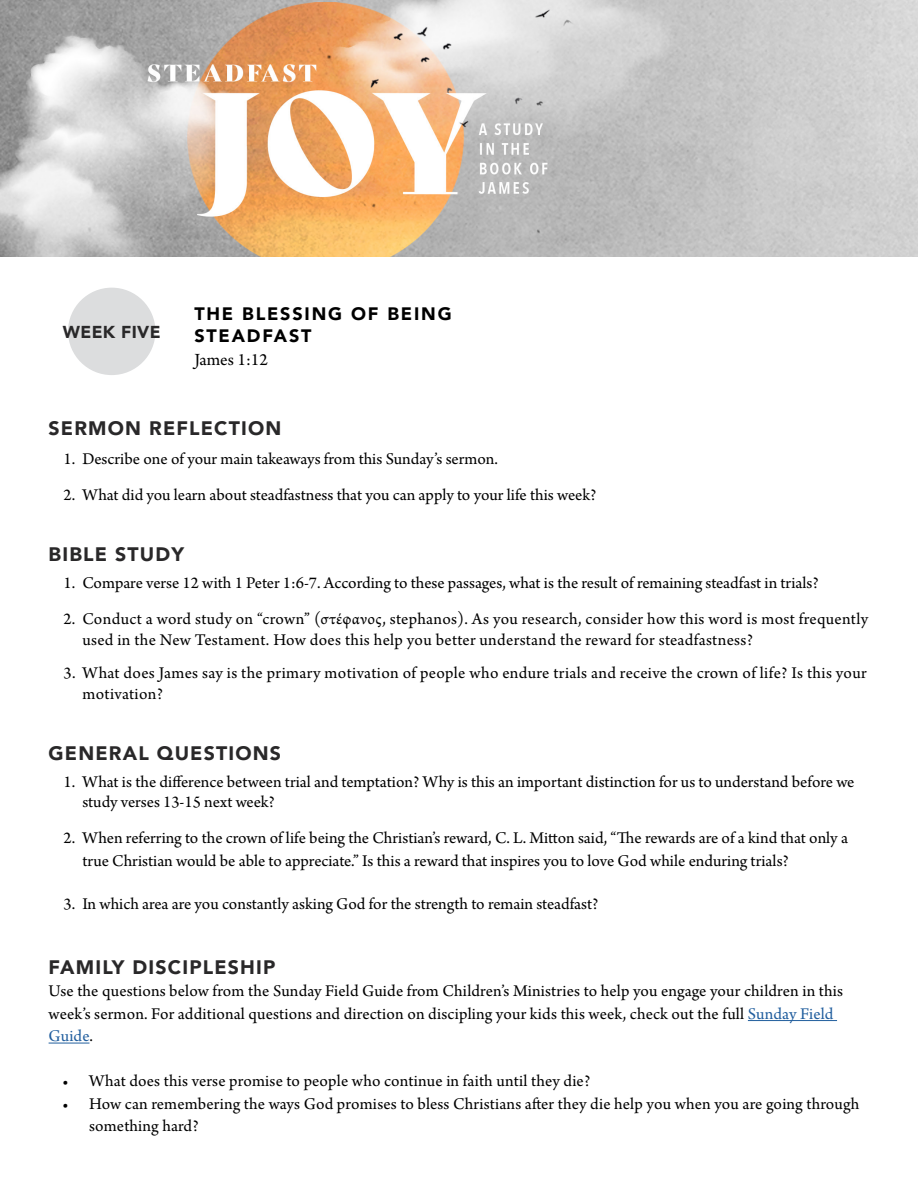
<style>
.page{position:relative;width:918px;height:1188px;background:#fff}
.page>*{position:absolute;margin:0;border:0;box-sizing:border-box;transform-origin:0 0}
.t1{font:900 19.5px "Avenir";letter-spacing:.06em;color:#292829}
.t2{font:900 18px/22.5px "Avenir";letter-spacing:.1em;color:#000}
.t3{font:18px "Arno Pro";letter-spacing:-.005em;color:#000}
.t4{font:17.25px/22.5px "Arno Pro";letter-spacing:.005em;color:#000}
.t5{font:900 17.25px "Avenir";letter-spacing:.02em;color:#292829}
.s1{color:#215e9e}
</style>
<div class="page">
<img style="left:0;top:0;width:918px;height:256px">
<hr style="left:748px;top:1020px;width:89px;height:1px;background:#215e9e">
<hr style="left:49px;top:1043px;width:40px;height:1px;background:#215e9e">
<div style="left:68px;top:288px;width:87px;height:87px;background:#dcddde;border-radius:50%"></div>
<p class="t5" style="left:63px;top:317px;width:99px">WEEK FIVE</p>
<p class="t2" style="left:194px;top:302px;width:259px">THE BLESSING OF BEING<br>STEADFAST</p>
<p class="t3" style="left:194px;top:349px;width:75px">James 1:12</p>
<p class="t1" style="left:49px;top:411px;width:234px">SERMON REFLECTION</p>
<p class="t4" style="left:64px;top:448px;width:436px">1. Describe one of your main takeaways from this Sunday’s sermon.</p>
<p class="t4" style="left:64px;top:484px;width:534px">2. What did you learn about steadfastness that you can apply to your life this week?</p>
<p class="t1" style="left:49px;top:538px;width:137px">BIBLE STUDY</p>
<p class="t4" style="left:64px;top:573px;width:757px">1. Compare verse 12 with 1 Peter 1:6-7. According to these passages, what is the result of remaining steadfast in trials?</p>
<p class="t4" style="left:82px;top:610px;width:787px;line-height:20.2px;text-indent:-19px">2. Conduct a word study on “crown” (στέφανος, stephanos). As you research, consider how this word is most frequently used in the New Testament. How does this help you better understand the reward for steadfastness?</p>
<p class="t4" style="left:82px;top:664px;width:786px;line-height:20.2px;text-indent:-19px">3. What does James say is the primary motivation of people who endure trials and receive the crown of life? Is this your motivation?</p>
<p class="t1" style="left:49px;top:737px;width:234px">GENERAL QUESTIONS</p>
<p class="t4" style="left:82px;top:773px;width:774px;line-height:20.2px;text-indent:-19px">1. What is the difference between trial and temptation? Why is this an important distinction for us to understand before we study verses 13-15 next week?</p>
<p class="t4" style="left:82px;top:828px;width:767px;text-indent:-19px">2. When referring to the crown of life being the Christian’s reward, C. L. Mitton said, “The rewards are of a kind that only a true Christian would be able to appreciate.” Is this a reward that inspires you to love God while enduring trials?</p>
<p class="t4" style="left:64px;top:893px;width:536px">3. In which area are you constantly asking God for the strength to remain steadfast?</p>
<p class="t1" style="left:49px;top:950px;width:228px">FAMILY DISCIPLESHIP</p>
<p class="t4" style="left:49px;top:981px;width:796px">Use the questions below from the Sunday Field Guide from Children’s Ministries to help you engage your children in this week’s sermon. For additional questions and direction on discipling your kids this week, check out the full <span class="s1">Sunday Field<br>Guide</span>.</p>
<p class="t4" style="left:62px;top:1071px;width:530px">• What does this verse promise to people who continue in faith until they die?</p>
<p class="t4" style="left:89px;top:1093px;width:772px;text-indent:-27px">• How can remembering the ways God promises to bless Christians after they die help you when you are going through something hard?</p>
</div>
